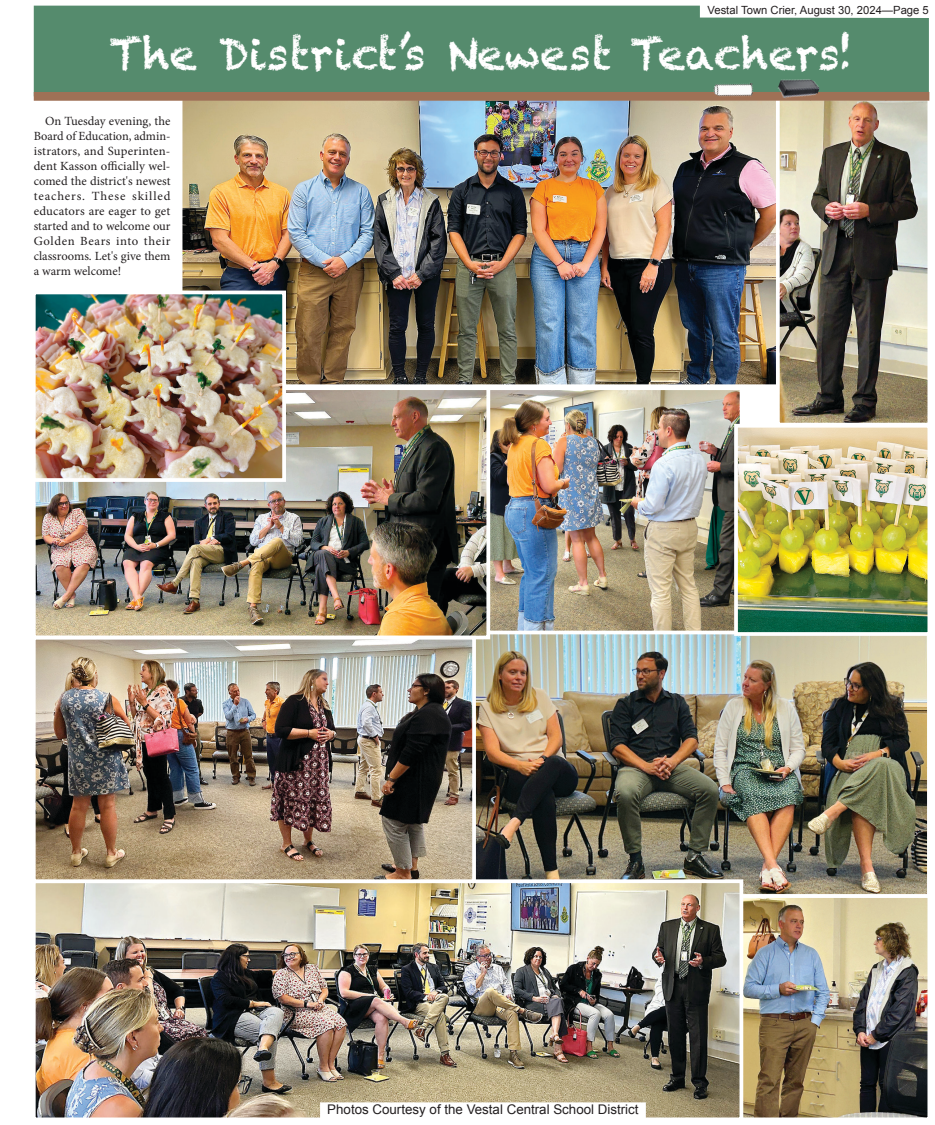
<style>
.page{position:relative;width:935px;height:1125px;background:#fff}
.page>*{position:absolute;margin:0;border:0;box-sizing:border-box;transform-origin:0 0}
.HEAD_JUMP{font:43.75px "Chalkduster";color:#fff}
.captions{font:13.38px "Arial";color:#231f20}
.Sparkling_Type{font:12.5px/15px "Minion Pro";letter-spacing:.005em;color:#231f20;text-align:justify}
.t1{font:11.25px "Arial";color:#231f20}
</style>
<div class="page">
<div style="left:34px;top:6px;width:894px;height:86px;background:#558b6d"></div>
<img style="left:490px;top:391px;width:248px;height:240px">
<img style="left:476px;top:636px;width:449px;height:257px">
<div style="left:452px;top:631px;width:478px;height:267px;border:4px solid #fff"></div>
<img style="left:184px;top:101px;width:591px;height:282px">
<img style="left:743px;top:899px;width:182px;height:217px">
<div style="left:738px;top:894px;width:192px;height:227px;border:4px solid #fff"></div>
<img style="left:37px;top:884px;width:701px;height:232px">
<div style="left:32px;top:879px;width:711px;height:242px;border:4px solid #fff"></div>
<img style="left:780px;top:101px;width:145px;height:320px">
<div style="left:775px;top:96px;width:155px;height:330px;border:4px solid #fff"></div>
<img style="left:37px;top:391px;width:448px;height:243px">
<div style="left:32px;top:386px;width:458px;height:253px;border:4px solid #fff"></div>
<img style="left:37px;top:641px;width:434px;height:237px">
<div style="left:32px;top:636px;width:444px;height:247px;border:4px solid #fff"></div>
<img style="left:739px;top:429px;width:186px;height:202px">
<div style="left:734px;top:424px;width:196px;height:212px;border:4px solid #fff"></div>
<img style="left:37px;top:296px;width:244px;height:181px">
<div style="left:32px;top:291px;width:254px;height:191px;border:4px solid #fff"></div>
<div style="left:34px;top:92px;width:895px;height:9px;background:#9f7156"></div>
<img style="left:711px;top:69px;width:45px;height:41px">
<img style="left:777px;top:76px;width:42px;height:26px">
<div style="left:322px;top:1105px;width:321px;height:12px;background:#fff"></div>
<p class="t1" style="left:707px;top:2px;width:223px">Vestal Town Crier, August 30, 2024—Page 5</p>
<p class="HEAD_JUMP" style="left:109px;top:28px;width:745px">The District’s Newest Teachers!</p>
<p class="Sparkling_Type" style="left:34px;top:114px;width:138px;text-indent:11px">On Tuesday evening, the Board of Education, admin&shy;istrators, and Superinten&shy;dent Kasson officially wel&shy;comed the district's newest teachers. These skilled educators are eager to get started and to welcome our Golden Bears into their classrooms. Let's give them a warm welcome!</p>
<p class="captions" style="left:327px;top:1101px;width:313px">Photos Courtesy of the Vestal Central School District</p>
</div>
